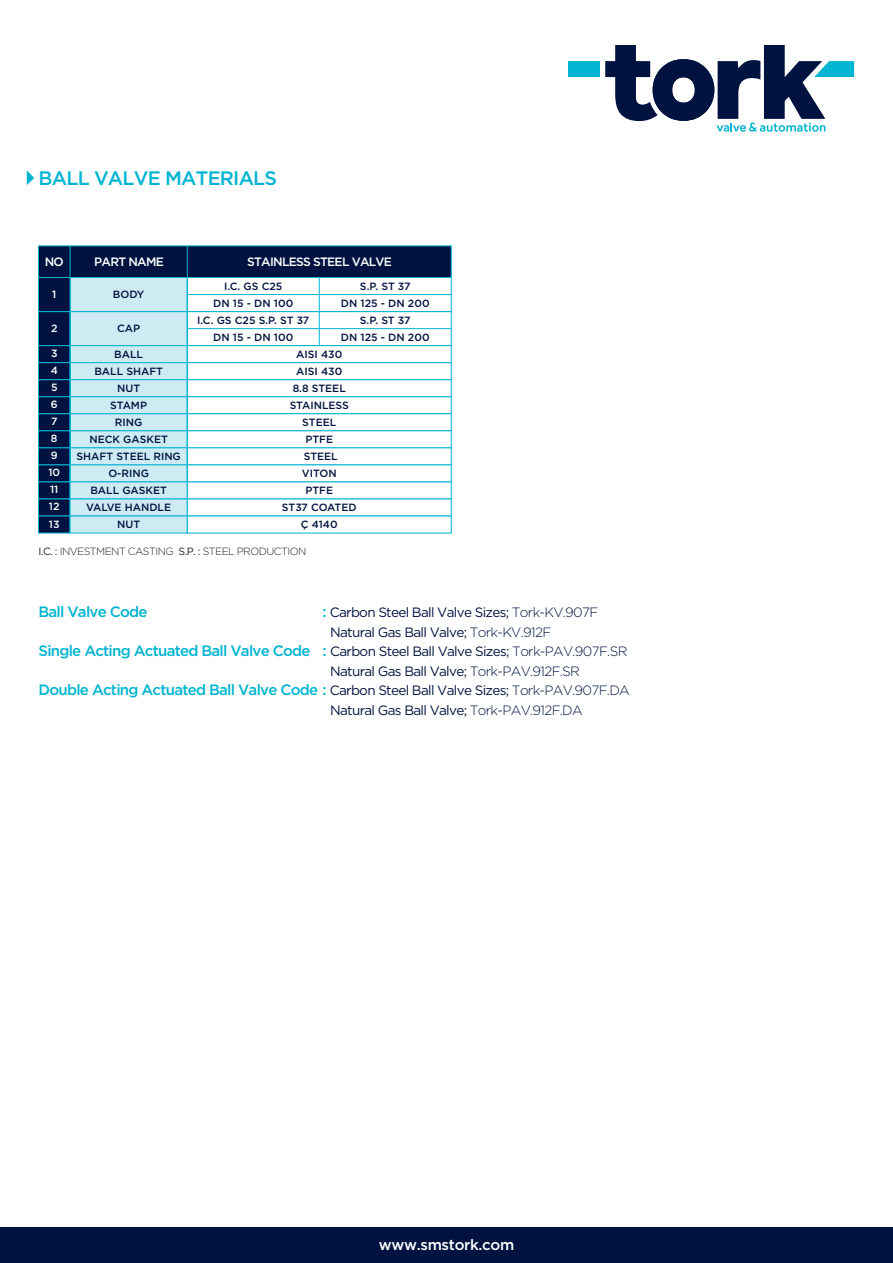
<style>
.page{position:relative;width:893px;height:1263px;background:#fff}
.page>*{position:absolute;margin:0;border:0;box-sizing:border-box;transform-origin:0 0}
.t1{font:500 19.5px "Gotham HTF";letter-spacing:-.04em;color:#00b5d1}
.t2{font:500 15px "Gotham HTF";letter-spacing:-.05em;color:#00b5d1}
.t3{font:500 15px "Gotham HTF";letter-spacing:-.02em;color:#fff}
.t4{font:13.5px/19.5px "Gotham HTF";letter-spacing:-.05em;color:#001340}
.t5{font:500 12.15px "Gotham HTF";letter-spacing:-.06em;color:#fff}
.t6{font:10.5px/17px "Gotham";color:#001340;text-align:center}
.t7{font:300 10.5px "Gotham HTF";letter-spacing:-.05em;color:#231f20}
.t8{font:500 10.5px/17.1px "Gotham";color:#fff}
.s1{font-weight:400}
.s2{font-weight:500;font-size:15px;color:#00b5d1}
.s3{font-weight:300}
.s4{font-weight:400;font-size:13.5px;color:#001340}
.s5{font-weight:300;font-size:13.5px;color:#001340}
</style>
<div class="page">
<div style="left:70px;top:311px;width:117px;height:35px;background:#ceebf3"></div>
<div style="left:70px;top:277px;width:117px;height:35px;background:#ceebf3;border:1px solid #00b5d1"></div>
<div style="left:187px;top:277px;width:264px;height:35px;background:#fff;border:1px solid #00b5d1"></div>
<div style="left:70px;top:345px;width:117px;height:18px;background:#ceebf3;border:1px solid #00b5d1"></div>
<div style="left:70px;top:362px;width:117px;height:18px;background:#ceebf3;border:1px solid #00b5d1"></div>
<div style="left:70px;top:379px;width:117px;height:18px;background:#ceebf3;border:1px solid #00b5d1"></div>
<div style="left:70px;top:397px;width:117px;height:17px;background:#ceebf3;border:1px solid #00b5d1"></div>
<div style="left:70px;top:414px;width:117px;height:17px;background:#ceebf3;border:1px solid #00b5d1"></div>
<div style="left:70px;top:431px;width:117px;height:17px;background:#ceebf3;border:1px solid #00b5d1"></div>
<div style="left:70px;top:448px;width:117px;height:17px;background:#ceebf3;border:1px solid #00b5d1"></div>
<div style="left:38px;top:311px;width:32px;height:35px;background:#001340;border:1px solid #00b5d1"></div>
<div style="left:38px;top:345px;width:32px;height:18px;background:#001340;border:1px solid #00b5d1"></div>
<div style="left:38px;top:362px;width:32px;height:18px;background:#001340;border:1px solid #00b5d1"></div>
<div style="left:38px;top:379px;width:32px;height:18px;background:#001340;border:1px solid #00b5d1"></div>
<div style="left:38px;top:397px;width:32px;height:17px;background:#001340;border:1px solid #00b5d1"></div>
<div style="left:38px;top:414px;width:32px;height:17px;background:#001340;border:1px solid #00b5d1"></div>
<div style="left:187px;top:345px;width:264px;height:18px;background:#fff;border:1px solid #00b5d1"></div>
<div style="left:187px;top:362px;width:264px;height:18px;background:#fff;border:1px solid #00b5d1"></div>
<div style="left:187px;top:379px;width:264px;height:18px;background:#fff;border:1px solid #00b5d1"></div>
<div style="left:187px;top:397px;width:264px;height:17px;background:#fff;border:1px solid #00b5d1"></div>
<div style="left:187px;top:414px;width:264px;height:17px;background:#fff;border:1px solid #00b5d1"></div>
<div style="left:38px;top:431px;width:32px;height:17px;background:#001340;border:1px solid #00b5d1"></div>
<div style="left:187px;top:431px;width:264px;height:17px;background:#fff;border:1px solid #00b5d1"></div>
<div style="left:38px;top:448px;width:32px;height:17px;background:#001340;border:1px solid #00b5d1"></div>
<div style="left:38px;top:465px;width:32px;height:17px;background:#001340;border:1px solid #00b5d1"></div>
<div style="left:187px;top:448px;width:264px;height:17px;background:#fff;border:1px solid #00b5d1"></div>
<div style="left:70px;top:465px;width:117px;height:17px;background:#ceebf3;border:1px solid #00b5d1"></div>
<div style="left:38px;top:482px;width:32px;height:17px;background:#001340;border:1px solid #00b5d1"></div>
<div style="left:70px;top:482px;width:117px;height:17px;background:#ceebf3;border:1px solid #00b5d1"></div>
<div style="left:38px;top:499px;width:32px;height:17px;background:#001340;border:1px solid #00b5d1"></div>
<div style="left:70px;top:499px;width:117px;height:17px;background:#ceebf3;border:1px solid #00b5d1"></div>
<div style="left:38px;top:516px;width:32px;height:17px;background:#001340;border:1px solid #00b5d1"></div>
<div style="left:70px;top:516px;width:117px;height:17px;background:#ceebf3"></div>
<div style="left:187px;top:465px;width:264px;height:17px;background:#fff;border:1px solid #00b5d1"></div>
<div style="left:187px;top:482px;width:264px;height:17px;background:#fff;border:1px solid #00b5d1"></div>
<div style="left:38px;top:246px;width:413px;height:32px;background:#001340;border:1px solid #00b5d1"></div>
<hr style="left:187px;top:280px;width:1px;height:202px;background:#00b5d1">
<hr style="left:70px;top:280px;width:1px;height:202px;background:#00b5d1">
<hr style="left:187px;top:294px;width:264px;height:1px;background:#00b5d1">
<hr style="left:319px;top:277px;width:1px;height:69px;background:#00b5d1">
<hr style="left:187px;top:246px;width:1px;height:31px;background:#00b5d1">
<hr style="left:70px;top:246px;width:1px;height:31px;background:#00b5d1">
<hr style="left:187px;top:328px;width:264px;height:1px;background:#00b5d1">
<div style="left:38px;top:277px;width:32px;height:35px;background:#001340;border:1px solid #00b5d1"></div>
<svg style="left:605px;top:45px;width:249px;height:87px"></svg>
<div style="left:568px;top:61px;width:32px;height:16px;background:#00b5d1"></div>
<div style="left:0;top:1227px;width:893px;height:36px;background:#001340"></div>
<svg style="left:27px;top:170px;width:7px;height:15px"></svg>
<h1 class="t1" style="left:38px;top:167px;width:240px">BALL VALVE MATERIALS</h1>
<p class="t5" style="left:45px;top:255px;width:21px">NO</p>
<p class="t5" style="left:94px;top:255px;width:71px">PART NAME</p>
<p class="t5" style="left:247px;top:255px;width:146px">STAINLESS STEEL VALVE</p>
<p class="t8" style="left:52px;top:285px;width:6px">1</p>
<p class="t8" style="left:51px;top:319px;width:8px">2</p>
<p class="t6" style="left:113px;top:286px;width:33px">BODY</p>
<p class="t6" style="left:117px;top:320px;width:25px">CAP</p>
<p class="t6" style="left:213px;top:277px;width:81px">I.C. GS C25<br>DN 15 - DN 100</p>
<p class="t6" style="left:341px;top:277px;width:90px">S.P. ST 37<br>DN 125 - DN 200</p>
<p class="t6" style="left:197px;top:311px;width:114px">I.C. GS C25 S.P. ST 37<br>DN 15 - DN 100</p>
<p class="t6" style="left:341px;top:311px;width:90px">S.P. ST 37<br>DN 125 - DN 200</p>
<p class="t8" style="left:51px;top:345px;width:8px">3</p>
<p class="t6" style="left:114px;top:345px;width:30px">BALL</p>
<p class="t6" style="left:296px;top:345px;width:48px">AISI 430</p>
<p class="t8" style="left:51px;top:362px;width:9px">4</p>
<p class="t6" style="left:296px;top:362px;width:48px">AISI 430</p>
<p class="t8" style="left:51px;top:379px;width:8px">5</p>
<p class="t6" style="left:117px;top:379px;width:25px">NUT</p>
<p class="t6" style="left:290px;top:379px;width:61px">8.8 STEEL<br>STAINLESS<br>STEEL</p>
<p class="t6" style="left:304px;top:447px;width:35px">STEEL</p>
<p class="t6" style="left:94px;top:362px;width:70px">BALL SHAFT</p>
<p class="t8" style="left:51px;top:396px;width:8px">6</p>
<p class="t6" style="left:110px;top:396px;width:38px">STAMP</p>
<p class="t8" style="left:51px;top:413px;width:8px">7</p>
<p class="t6" style="left:115px;top:414px;width:29px">RING</p>
<p class="t8" style="left:51px;top:430px;width:8px">8</p>
<p class="t6" style="left:89px;top:431px;width:80px">NECK GASKET</p>
<p class="t8" style="left:51px;top:447px;width:8px">9</p>
<p class="t6" style="left:76px;top:448px;width:106px">SHAFT STEEL RING</p>
<p class="t8" style="left:48px;top:464px;width:13px">10</p>
<p class="t6" style="left:108px;top:465px;width:42px">O-RING</p>
<p class="t8" style="left:49px;top:481px;width:12px">11<br>12</p>
<p class="t6" style="left:305px;top:430px;width:29px">PTFE</p>
<p class="t6" style="left:282px;top:465px;width:76px">VITON<br>PTFE<br>ST37 COATED<br>Ç 4140</p>
<p class="t6" style="left:90px;top:482px;width:78px">BALL GASKET</p>
<p class="t6" style="left:86px;top:499px;width:86px">VALVE HANDLE</p>
<p class="t8" style="left:49px;top:515px;width:12px">13</p>
<p class="t6" style="left:117px;top:516px;width:25px">NUT</p>
<p class="t7" style="left:38px;top:546px;width:269px"><span class="s1">I.C. :</span> INVESTMENT CASTING <span class="s1">S.P. :</span> STEEL PRODUCTION</p>
<h2 class="t2" style="left:38px;top:603px;width:111px">Ball Valve Code</h2>
<p class="t4" style="left:330px;top:602px;width:270px;text-indent:-8px"><span class="s2">:</span> Carbon Steel Ball Valve Sizes; <span class="s3">Tork-KV.907F<br></span>Natural Gas Ball Valve; <span class="s3">Tork-KV.912F</span></p>
<h2 class="t2" style="left:38px;top:642px;width:590px">Single Acting Actuated Ball Valve Code : <span class="s4">Carbon Steel Ball Valve Sizes;</span> <span class="s5">Tork-PAV.907F.SR</span></h2>
<p class="t4" style="left:330px;top:661px;width:251px">Natural Gas Ball Valve; <span class="s3">Tork-PAV.912F.SR</span></p>
<h2 class="t2" style="left:38px;top:681px;width:593px">Double Acting Actuated Ball Valve Code : <span class="s4">Carbon Steel Ball Valve Sizes;</span> <span class="s5">Tork-PAV.907F.DA</span></h2>
<p class="t4" style="left:330px;top:700px;width:254px">Natural Gas Ball Valve; <span class="s3">Tork-PAV.912F.DA</span></p>
<h2 class="t3" style="left:379px;top:1236px;width:137px">www.smstork.com</h2>
</div>
